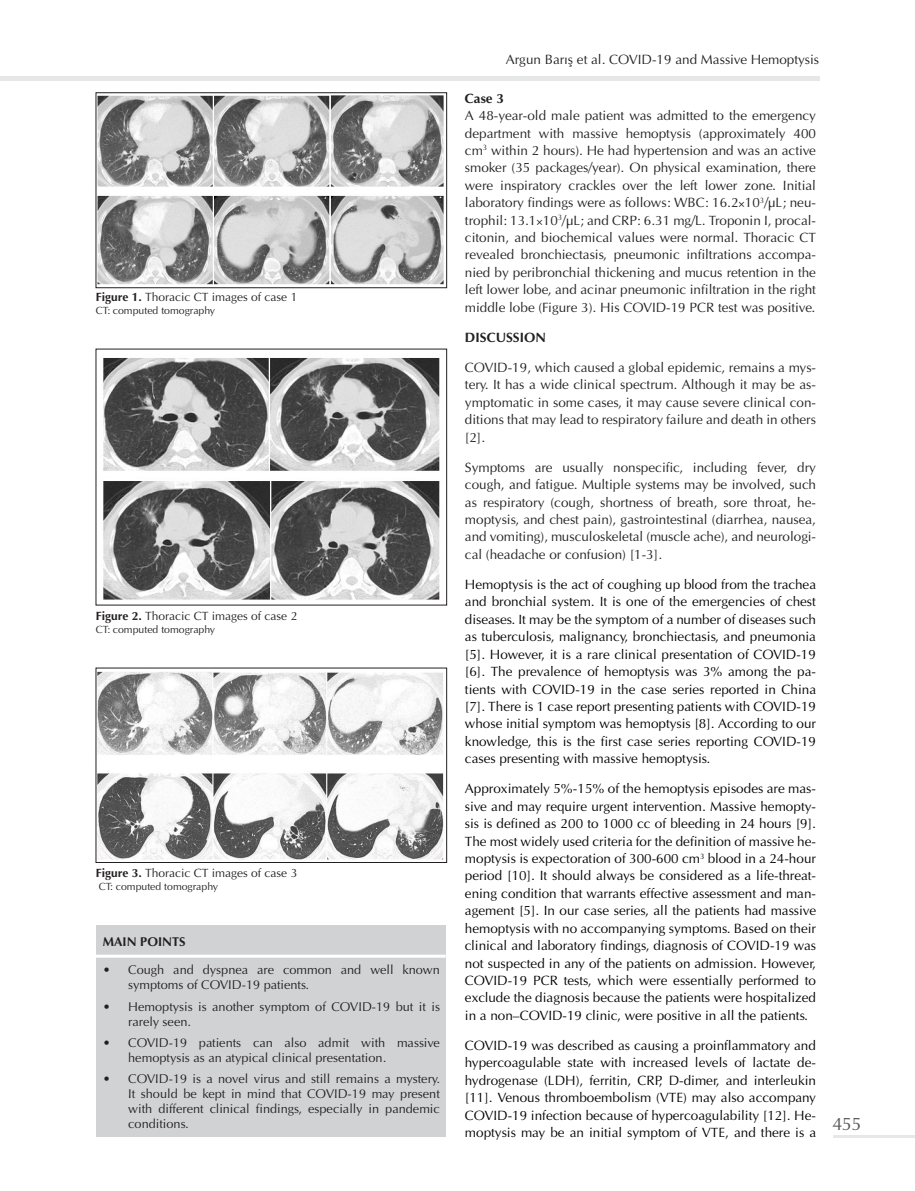
<style>
.page{position:relative;width:915px;height:1191px;background:#fff}
.page>*{position:absolute;margin:0;border:0;box-sizing:border-box;transform-origin:0 0}
.t1{font:18px "Optima Normal Tr";color:#57585a}
.t2{font:13.5px/17.4px "Optima Normal Tr";color:#000;text-align:justify}
.t3{font:13.5px/17.4px "Optima Normal Tr";color:#231f20;text-align:justify}
.t4{font:13.5px "Optima Bold Tr";color:#231f20}
.t5{font:12.75px/15px "Optima Normal Tr";color:#231f20}
.t6{font:12.75px "Optima Bold Tr";color:#231f20}
.t7{font:12px "Optima Normal Tr";color:#231f20}
.t8{font:10.5px "Optima Normal Tr";color:#231f20}
.s1{font-family:"Optima Bold Tr"}
</style>
<div class="page">
<div style="left:96px;top:925px;width:349px;height:212px;background:#d1d2d4"></div>
<hr style="left:96px;top:954px;width:349px;height:3px;background:#fff">
<hr style="left:0;top:77px;width:819px;height:4px;background:#e6e7e9">
<hr style="left:833px;top:1135px;width:81px;height:3px;background:#e6e7e9">
<img style="left:98px;top:95px;width:346px;height:190px">
<div style="left:96px;top:92px;width:350px;height:196px;border:1px solid #231f20"></div>
<img style="left:103px;top:358px;width:337px;height:242px">
<img style="left:98px;top:671px;width:346px;height:189px">
<p class="t7" style="left:96px;top:290px;width:203px"><span class="s1">Figure 1.</span> Thoracic CT images of case 1</p>
<p class="t8" style="left:96px;top:304px;width:121px">CT: computed tomography</p>
<p class="t7" style="left:96px;top:609px;width:203px"><span class="s1">Figure 2.</span> Thoracic CT images of case 2</p>
<p class="t8" style="left:96px;top:623px;width:121px">CT: computed tomography</p>
<p class="t7" style="left:96px;top:866px;width:203px"><span class="s1">Figure 3.</span> Thoracic CT images of case 3</p>
<p class="t8" style="left:99px;top:880px;width:121px">CT: computed tomography</p>
<p class="t6" style="left:103px;top:934px;width:84px">MAIN POINTS</p>
<p class="t5" style="left:128px;top:962px;width:313px;text-indent:-26px">• Cough and dyspnea are common and well known symptoms of COVID-19 patients.</p>
<p class="t5" style="left:128px;top:998px;width:313px;text-indent:-26px">• Hemoptysis is another symptom of COVID-19 but it is rarely seen.</p>
<p class="t5" style="left:128px;top:1035px;width:313px;text-indent:-26px">• COVID-19 patients can also admit with massive hemoptysis as an atypical clinical presentation.</p>
<p class="t5" style="left:128px;top:1071px;width:313px;text-align:justify;text-indent:-26px">• COVID-19 is a novel virus and still remains a mystery.<br>It should be kept in mind that COVID-19 may present with different clinical findings, especially in pandemic conditions.</p>
<p class="t3" style="left:505px;top:51px;width:315px">Argun Barış et al. COVID-19 and Massive Hemoptysis</p>
<p class="t4" style="left:464px;top:90px;width:41px">Case 3</p>
<p class="t3" style="left:464px;top:107px;width:352px">A 48-year-old male patient was admitted to the emergency department with massive hemoptysis (approximately 400 cm<sup>3</sup> within 2 hours). He had hypertension and was an active smoker (35 packages/year). On physical examination, there were inspiratory crackles over the left lower zone. Initial laboratory findings were as follows: WBC: 16.2 10<sup>3</sup>/µL; neu&shy;trophil: 13.1 10<sup>3</sup>/µL; and CRP: 6.31 mg/L. Troponin I, procal&shy;citonin, and biochemical values were normal. Thoracic CT revealed bronchiectasis, pneumonic infiltrations accompa&shy;nied by peribronchial thickening and mucus retention in the left lower lobe, and acinar pneumonic infiltration in the right middle lobe (Figure 3). His COVID-19 PCR test was positive.</p>
<p class="t4" style="left:464px;top:329px;width:82px">DISCUSSION</p>
<p class="t3" style="left:464px;top:359px;width:352px">COVID-19, which caused a global epidemic, remains a mys&shy;tery. It has a wide clinical spectrum. Although it may be as&shy;ymptomatic in some cases, it may cause severe clinical con&shy;ditions that may lead to respiratory failure and death in others [2].</p>
<p class="t3" style="left:464px;top:458px;width:352px">Symptoms are usually nonspecific, including fever, dry cough, and fatigue. Multiple systems may be involved, such as respiratory (cough, shortness of breath, sore throat, he&shy;moptysis, and chest pain), gastrointestinal (diarrhea, nausea, and vomiting), musculoskeletal (muscle ache), and neurologi&shy;cal (headache or confusion) [1-3].</p>
<p class="t2" style="left:464px;top:576px;width:352px">Hemoptysis is the act of coughing up blood from the trachea and bronchial system. It is one of the emergencies of chest diseases. It may be the symptom of a number of diseases such as tuberculosis, malignancy, bronchiectasis, and pneumonia [5]. However, it is a rare clinical presentation of COVID-19 [6]. The prevalence of hemoptysis was 3% among the pa&shy;tients with COVID-19 in the case series reported in China [7]. There is 1 case report presenting patients with COVID-19 whose initial symptom was hemoptysis [8]. According to our knowledge, this is the first case series reporting COVID-19 cases presenting with massive hemoptysis.</p>
<p class="t2" style="left:464px;top:780px;width:352px">Approximately 5%-15% of the hemoptysis episodes are mas&shy;sive and may require urgent intervention. Massive hemopty&shy;sis is defined as 200 to 1000 cc of bleeding in 24 hours [9].<br>The most widely used criteria for the definition of massive he&shy;moptysis is expectoration of 300-600 cm<sup>3</sup> blood in a 24-hour period [10]. It should always be considered as a life-threat&shy;ening condition that warrants effective assessment and man&shy;agement [5]. In our case series, all the patients had massive hemoptysis with no accompanying symptoms. Based on their clinical and laboratory findings, diagnosis of COVID-19 was not suspected in any of the patients on admission. However, COVID-19 PCR tests, which were essentially performed to exclude the diagnosis because the patients were hospitalized in a non–COVID-19 clinic, were positive in all the patients.</p>
<p class="t2" style="left:464px;top:1036px;width:352px">COVID-19 was described as causing a proinflammatory and hypercoagulable state with increased levels of lactate de&shy;hydrogenase (LDH), ferritin, CRP, D-dimer, and interleukin [11]. Venous thromboembolism (VTE) may also accompany COVID-19 infection because of hypercoagulability [12]. He&shy;moptysis may be an initial symptom of VTE, and there is a</p>
<p class="t1" style="left:832px;top:1113px;width:30px">455</p>
</div>
